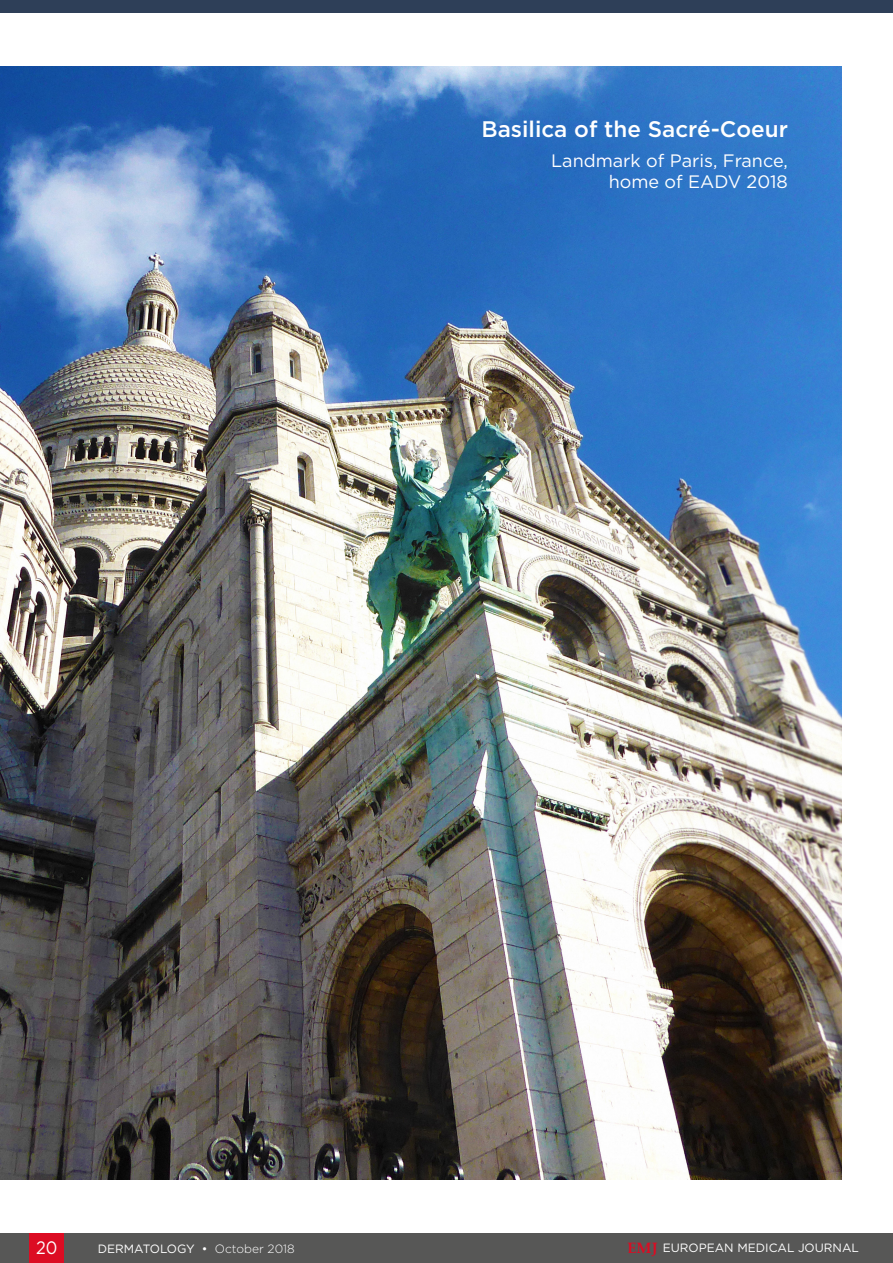
<style>
.page{position:relative;width:893px;height:1263px;background:#fff}
.page>*{position:absolute;margin:0;border:0;box-sizing:border-box;transform-origin:0 0}
.t1{font:500 22.5px "Gotham";color:#fff}
.t2{font:18px/21.6px "Gotham";color:#fff;text-align:right}
.t3{font:18px "Gotham";color:#fff;scale:.9 1}
.t4{font:12px "Gotham";color:#fff}
.s1{font-weight:300}
.s2{font-family:"Palatino Linotype";font-weight:700;font-size:15px;color:#dc0c23}
</style>
<div class="page">
<div style="left:0;top:1233px;width:893px;height:30px;background:#575756"></div>
<div style="left:30px;top:1233px;width:34px;height:30px;background:#dc0c23"></div>
<img style="left:0;top:67px;width:842px;height:1112px">
<div style="left:0;top:0;width:893px;height:13px;background:#2e3f58"></div>
<p class="t1" style="left:481px;top:114px;width:308px">Basilica of the Sacré-Coeur</p>
<p class="t2" style="left:551px;top:149px;width:238px">Landmark of Paris, France, home of EADV 2018</p>
<h2 class="t3" style="left:36px;top:1236px;width:25px">20</h2>
<p class="t4" style="left:98px;top:1241px;width:198px">DERMATOLOGY • <span class="s1">October 2018</span></p>
<p class="t4" style="left:627px;top:1240px;width:233px"><span class="s2">EMJ</span> EUROPEAN MEDICAL JOURNAL</p>
</div>
